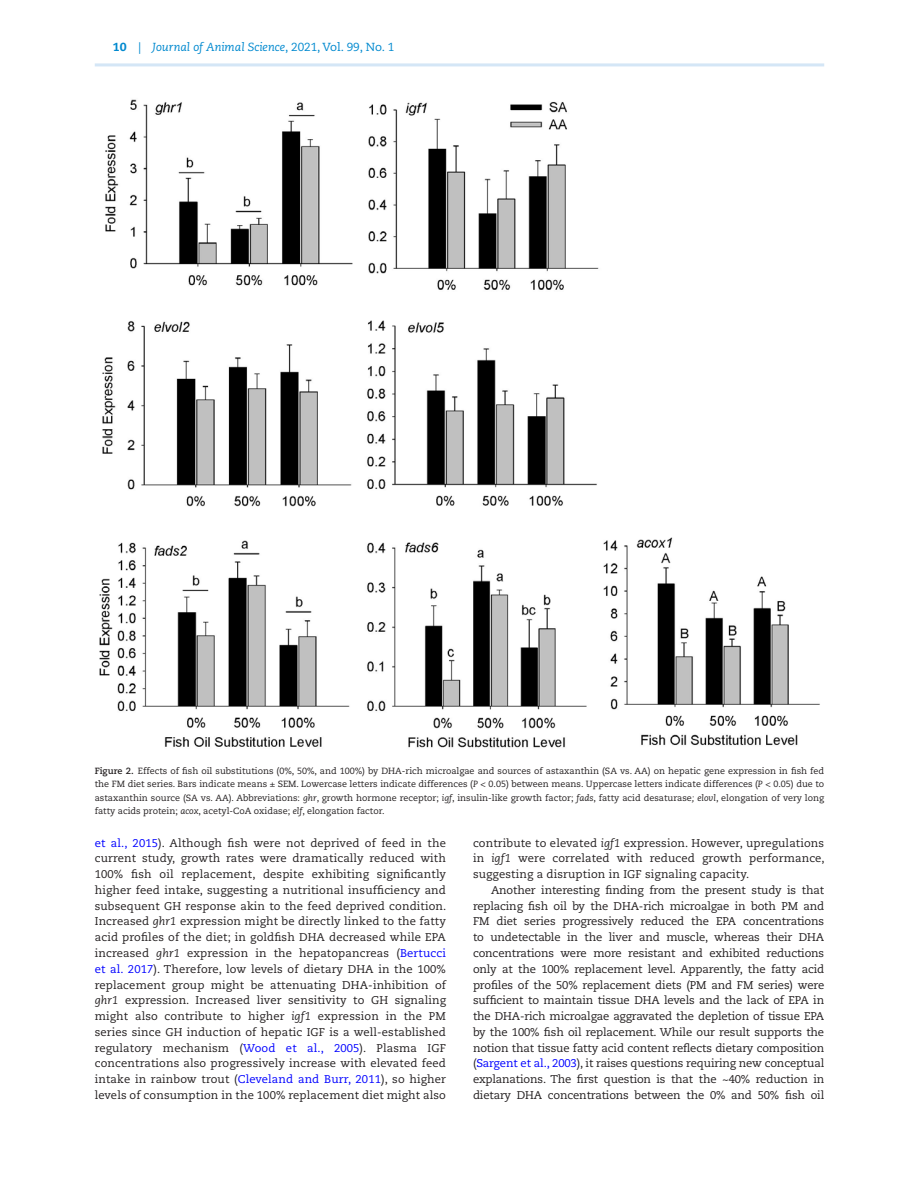
<style>
.page{position:relative;width:919px;height:1187px;background:#fff}
.page>*{position:absolute;margin:0;border:0;box-sizing:border-box;transform-origin:0 0}
.t1{font:italic 11.7px "Caecilia LT Std";color:#0089cf}
.t2{font:11.25px/15.8px "Caecilia LT Std";letter-spacing:.01em;color:#231f20;text-align:justify}
.t3{font:9px/13.5px "Caecilia LT Std";color:#231f20;text-align:justify}
.s1{font-weight:800;font-style:normal}
.s2{font-style:normal}
.s3{font-weight:700}
.s4{font-style:italic}
.s5{color:#00f}
</style>
<div class="page">
<hr style="left:95px;top:63px;width:729px;height:3px;background:#d4e6f6">
<img style="left:99px;top:99px;width:721px;height:649px">
<p class="t1" style="left:113px;top:41px;width:283px"><span class="s1">10</span> <span class="s2">|</span> Journal of Animal Science<span class="s2">, 2021, Vol. 99, No. 1</span></p>
<p class="t3" style="left:95px;top:764px;width:731px"><span class="s3">Figure 2.</span> Effects of fish oil substitutions (0%, 50%, and 100%) by DHA-rich microalgae and sources of astaxanthin (SA vs. AA) on hepatic gene expression in fish fed the FM diet series. Bars indicate means ± SEM. Lowercase letters indicate differences (<span class="s4">P</span> &lt; 0.05) between means. Uppercase letters indicate differences (<span class="s4">P</span> &lt; 0.05) due to astaxanthin source (SA vs. AA). Abbreviations: <span class="s4">ghr</span>, growth hormone receptor; <span class="s4">igf</span>, insulin-like growth factor; <span class="s4">fads</span>, fatty acid desaturase<span class="s4">; elovl</span>, elongation of very long fatty acids protein; <span class="s4">acox</span>, acetyl-CoA oxidase; <span class="s4">elf</span>, elongation factor.</p>
<p class="t2" style="left:95px;top:835px;width:353px"><span class="s5">et al., 2015</span>). Although fish were not deprived of feed in the current study, growth rates were dramatically reduced with 100% fish oil replacement, despite exhibiting significantly higher feed intake, suggesting a nutritional insufficiency and subsequent GH response akin to the feed deprived condition.<br>Increased <span class="s4">ghr1</span> expression might be directly linked to the fatty acid profiles of the diet; in goldfish DHA decreased while EPA increased <span class="s4">ghr1</span> expression in the hepatopancreas (<span class="s5">Bertucci et al. 2017</span>). Therefore, low levels of dietary DHA in the 100% replacement group might be attenuating DHA-inhibition of <span class="s4">ghr1</span> expression. Increased liver sensitivity to GH signaling might also contribute to higher <span class="s4">igf1</span> expression in the PM series since GH induction of hepatic IGF is a well-established regulatory mechanism (<span class="s5">Wood et al., 2005</span>). Plasma IGF concentrations also progressively increase with elevated feed intake in rainbow trout (<span class="s5">Cleveland and Burr, 2011</span>), so higher levels of consumption in the 100% replacement diet might also</p>
<p class="t2" style="left:473px;top:835px;width:353px">contribute to elevated <span class="s4">igf1</span> expression. However, upregulations in <span class="s4">igf1</span> were correlated with reduced growth performance, suggesting a disruption in IGF signaling capacity.</p>
<p class="t2" style="left:473px;top:882px;width:353px;text-indent:18px">Another interesting finding from the present study is that replacing fish oil by the DHA-rich microalgae in both PM and FM diet series progressively reduced the EPA concentrations to undetectable in the liver and muscle, whereas their DHA concentrations were more resistant and exhibited reductions only at the 100% replacement level. Apparently, the fatty acid profiles of the 50% replacement diets (PM and FM series) were sufficient to maintain tissue DHA levels and the lack of EPA in the DHA-rich microalgae aggravated the depletion of tissue EPA by the 100% fish oil replacement. While our result supports the notion that tissue fatty acid content reflects dietary composition (<span class="s5">Sargent et al., 2003</span>), it raises questions requiring new conceptual explanations. The first question is that the ~40% reduction in dietary DHA concentrations between the 0% and 50% fish oil</p>
</div>
